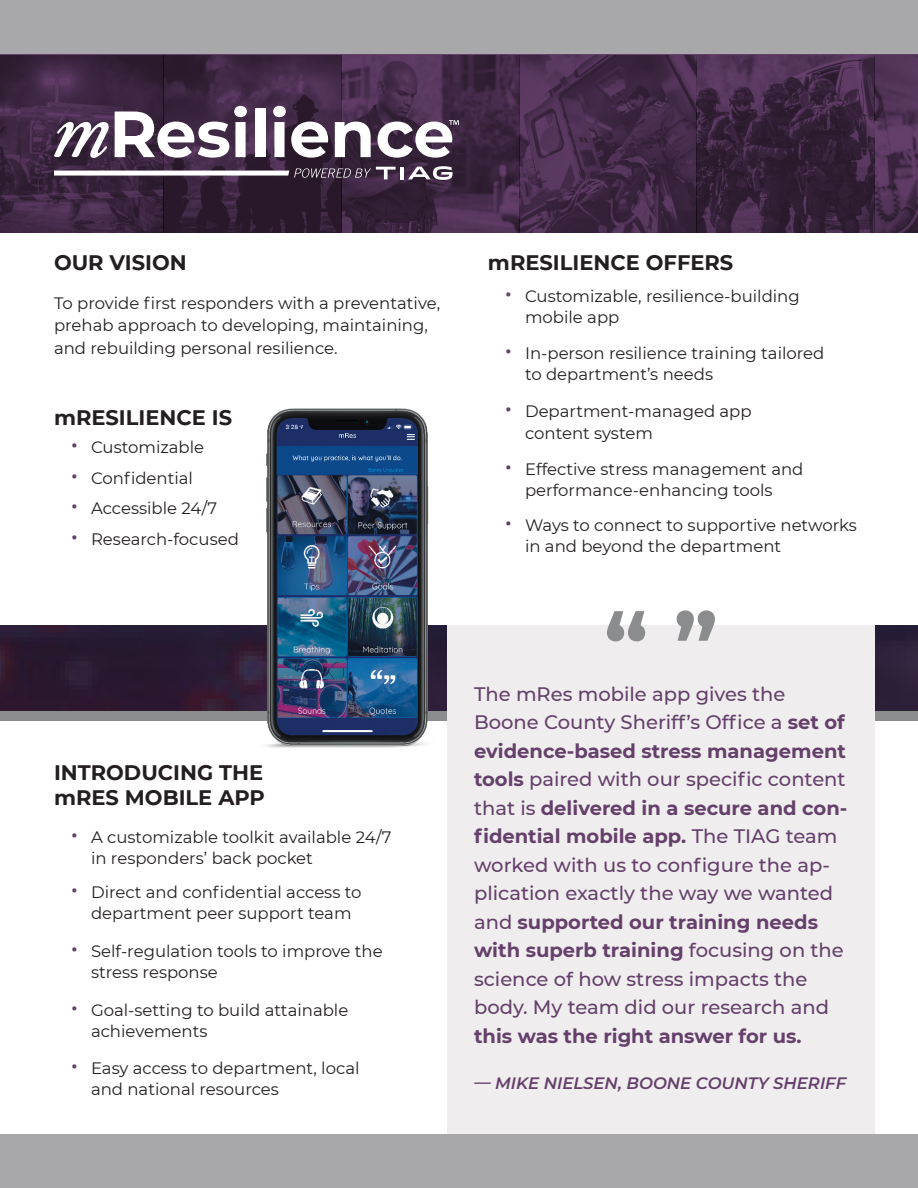
<style>
.page{position:relative;width:918px;height:1188px;background:#fff}
.page>*{position:absolute;margin:0;border:0;box-sizing:border-box;transform-origin:0 0}
.t1{font:700 89.1px "Montserrat";color:#8b8c8e}
.t2{font:700 21px/25.5px "Montserrat";color:#231f20}
.t3{font:500 19.5px/28.5px "Montserrat";color:#65406b}
.Number_4{font:16.5px/21px "Montserrat";color:#231f20}
.t4{font:italic 600 16.5px "Montserrat";color:#65406b}
.s1{font-size:27px;color:#65406b}
.s2{font-weight:700}
</style>
<div class="page">
<img style="left:875px;top:625px;width:43px;height:86px">
<div style="left:0;top:711px;width:447px;height:9px;background:#8b8c8e"></div>
<div style="left:875px;top:711px;width:43px;height:9px;background:#8b8c8e"></div>
<img style="left:0;top:625px;width:447px;height:86px">
<div style="left:252px;top:400px;width:186px;height:360px;background:#fff;opacity:.52"></div>
<div style="left:0;top:1134px;width:918px;height:54px;background:#a8a8aa"></div>
<div style="left:447px;top:625px;width:428px;height:509px;background:#efedee"></div>
<img style="left:0;top:55px;width:918px;height:177px">
<hr style="left:400px;top:167px;width:4px;height:12px;background:#fff">
<svg style="left:408px;top:166px;width:45px;height:14px"></svg>
<svg style="left:54px;top:122px;width:55px;height:36px"></svg>
<svg style="left:115px;top:106px;width:132px;height:52px"></svg>
<div style="left:255px;top:109px;width:10px;height:48px;background:#fff"></div>
<svg style="left:273px;top:106px;width:55px;height:52px"></svg>
<svg style="left:335px;top:122px;width:36px;height:35px"></svg>
<svg style="left:377px;top:120px;width:82px;height:38px"></svg>
<svg style="left:54px;top:167px;width:342px;height:12px"></svg>
<div style="left:0;top:0;width:918px;height:54px;background:#a8a8aa"></div>
<p class="t2" style="left:54px;top:248px;width:134px">OUR VISION</p>
<p class="Number_4" style="left:54px;top:291px;width:388px;line-height:22.5px">To provide first responders with a preventative, prehab approach to developing, maintaining, and rebuilding personal resilience.</p>
<p class="t2" style="left:54px;top:404px;width:180px">mRESILIENCE IS</p>
<p class="Number_4" style="left:70px;top:436px;width:135px"><span class="s1">•</span> Customizable</p>
<p class="Number_4" style="left:70px;top:467px;width:124px"><span class="s1">•</span> Confidential</p>
<p class="Number_4" style="left:70px;top:498px;width:148px"><span class="s1">•</span> Accessible 24/7</p>
<p class="Number_4" style="left:70px;top:529px;width:170px"><span class="s1">•</span> Research-focused</p>
<p class="t2" style="left:54px;top:758px;width:212px">INTRODUCING THE mRES MOBILE APP</p>
<p class="Number_4" style="left:91px;top:826px;width:302px;text-indent:-21px"><span class="s1">•</span> A customizable toolkit available 24/7 in responders’ back pocket</p>
<p class="Number_4" style="left:91px;top:881px;width:272px;text-indent:-21px"><span class="s1">•</span> Direct and confidential access to department peer support team</p>
<p class="Number_4" style="left:91px;top:940px;width:293px;text-indent:-21px"><span class="s1">•</span> Self-regulation tools to improve the stress response</p>
<p class="Number_4" style="left:91px;top:999px;width:259px;text-indent:-21px"><span class="s1">•</span> Goal-setting to build attainable achievements</p>
<p class="Number_4" style="left:91px;top:1057px;width:270px;text-indent:-21px"><span class="s1">•</span> Easy access to department, local and national resources</p>
<p class="t2" style="left:488px;top:248px;width:247px">mRESILIENCE OFFERS</p>
<p class="Number_4" style="left:525px;top:285px;width:276px;text-indent:-21px"><span class="s1">•</span> Customizable, resilience-building mobile app</p>
<p class="Number_4" style="left:525px;top:342px;width:301px;text-indent:-21px"><span class="s1">•</span> In-person resilience training tailored to department’s needs</p>
<p class="Number_4" style="left:525px;top:399px;width:228px;line-height:22.5px;text-indent:-21px"><span class="s1">•</span> Department-managed app content system</p>
<p class="Number_4" style="left:525px;top:458px;width:280px;text-indent:-21px"><span class="s1">•</span> Effective stress management and performance-enhancing tools</p>
<p class="Number_4" style="left:525px;top:514px;width:333px;text-indent:-21px"><span class="s1">•</span> Ways to connect to supportive networks in and beyond the department</p>
<p class="t1" style="left:604px;top:581px;width:115px">“ ”</p>
<p class="t3" style="left:474px;top:679px;width:375px">The mRes mobile app gives the Boone County Sheriff’s Office a <span class="s2">set of evidence-based stress management tools</span> paired with our specific content that is <span class="s2">delivered in a secure and con&shy;fidential mobile app.</span> The TIAG team worked with us to configure the ap&shy;plication exactly the way we wanted and <span class="s2">supported our training needs with superb training</span> focusing on the science of how stress impacts the body. My team did our research and <span class="s2">this was the right answer for us.</span></p>
<p class="t4" style="left:474px;top:1072px;width:374px">— MIKE NIELSEN, BOONE COUNTY SHERIFF</p>
</div>
